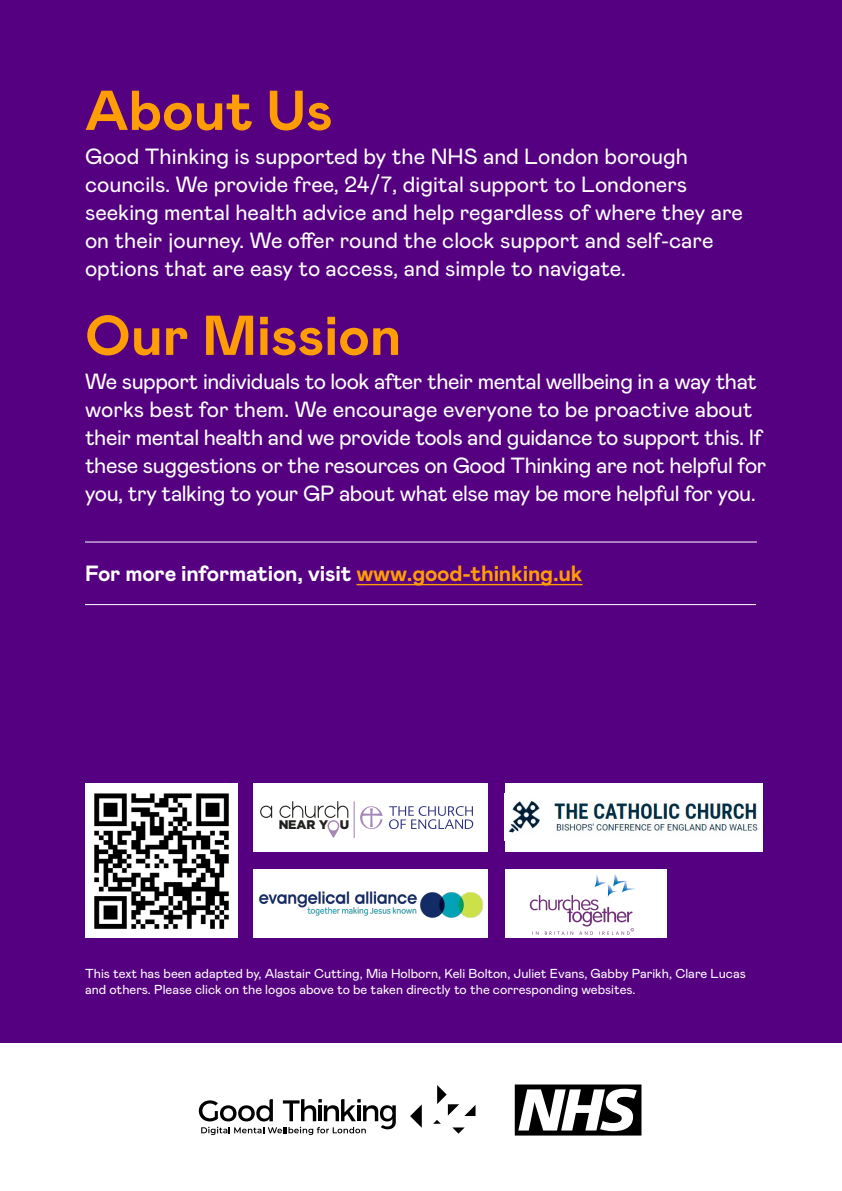
<style>
.page{position:relative;width:842px;height:1191px;background:#550080}
.page>*{position:absolute;margin:0;border:0;box-sizing:border-box;transform-origin:0 0}
.t1{font:700 56px "Mabry Pro";color:#ff9d05}
.t2{font:22px/28px "Mabry Pro";letter-spacing:-.01em;color:#fff}
.t3{font:700 22px "Mabry Pro";letter-spacing:-.01em;color:#fff}
.t4{font:13px/16px "Mabry Pro";color:#fff}
.t5{font:900 12.4px "Gotham";color:#211f1c}
.s1{color:#ff9d05}
</style>
<div class="page">
<hr style="left:85px;top:604px;width:671px;height:1px;background:#fff">
<hr style="left:85px;top:541px;width:672px;height:1px;background:#fff">
<hr style="left:356px;top:584px;width:227px;height:1px;background:#ff9d05">
<div style="left:0;top:1043px;width:842px;height:148px;background:#fff"></div>
<svg style="left:199px;top:1099px;width:197px;height:36px"></svg>
<svg style="left:410px;top:1104px;width:12px;height:23px"></svg>
<svg style="left:433px;top:1085px;width:42px;height:48px"></svg>
<svg style="left:515px;top:1084px;width:126px;height:51px"></svg>
<div style="left:254px;top:783px;width:234px;height:68px;background:#fff"></div>
<svg style="left:389px;top:806px;width:84px;height:23px"></svg>
<svg style="left:360px;top:806px;width:23px;height:23px"></svg>
<svg style="left:260px;top:805px;width:12px;height:13px"></svg>
<svg style="left:279px;top:801px;width:69px;height:37px"></svg>
<hr style="left:354px;top:801px;width:1px;height:37px;background:#a586b4">
<div style="left:505px;top:869px;width:162px;height:68px;background:#fff"></div>
<svg style="left:530px;top:895px;width:104px;height:40px"></svg>
<img style="left:613px;top:874px;width:9px;height:10px">
<img style="left:622px;top:880px;width:13px;height:12px">
<img style="left:594px;top:874px;width:13px;height:13px">
<img style="left:607px;top:883px;width:11px;height:14px">
<div style="left:254px;top:869px;width:234px;height:68px;background:#fff"></div>
<img style="left:258px;top:891px;width:226px;height:27px">
<img style="left:85px;top:784px;width:153px;height:153px">
<div style="left:505px;top:783px;width:257px;height:68px;background:#fff"></div>
<img style="left:508px;top:800px;width:250px;height:33px">
<h1 class="t1" style="left:85px;top:70px;width:249px">About Us</h1>
<p class="t2" style="left:85px;top:141px;width:659px">Good Thinking is supported by the NHS and London borough councils. We provide free, 24/7, digital support to Londoners seeking mental health advice and help regardless of where they are on their journey. We offer round the clock support and self-care options that are easy to access, and simple to navigate.</p>
<h1 class="t1" style="left:85px;top:295px;width:318px">Our Mission</h1>
<p class="t2" style="left:85px;top:366px;width:683px">We support individuals to look after their mental wellbeing in a way that works best for them. We encourage everyone to be proactive about their mental health and we provide tools and guidance to support this. If these suggestions or the resources on Good Thinking are not helpful for you, try talking to your GP about what else may be more helpful for you.</p>
<p class="t3" style="left:85px;top:557px;width:499px">For more information, visit <span class="s1">www.good-thinking.uk</span></p>
<p class="t5" style="left:279px;top:817px;width:72px">NEAR Y U</p>
<p class="t4" style="left:85px;top:965px;width:662px">This text has been adapted by, Alastair Cutting, Mia Holborn, Keli Bolton, Juliet Evans, Gabby Parikh, Clare Lucas and others. Please click on the logos above to be taken directly to the corresponding websites.</p>
</div>
